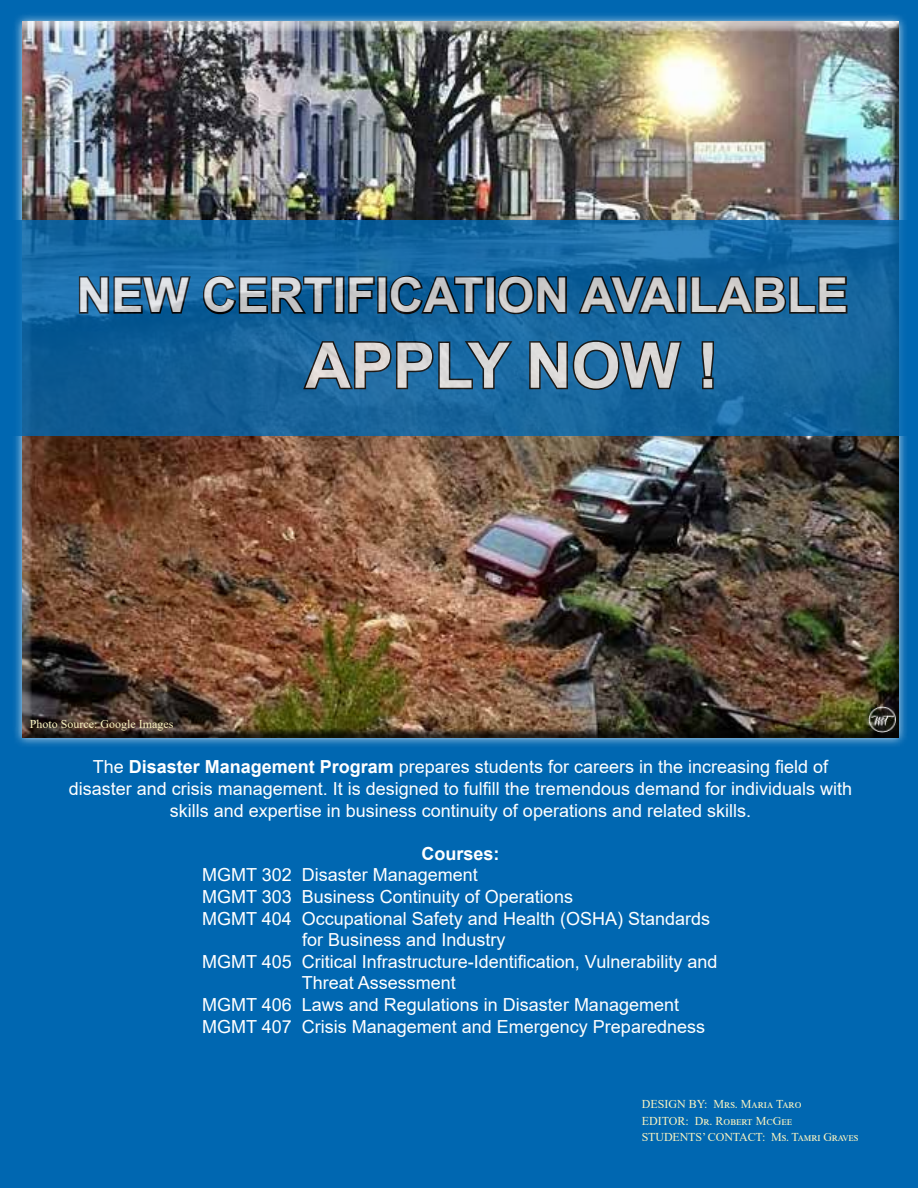
<style>
.page{position:relative;width:918px;height:1188px;background:#0067b1}
.page>*{position:absolute;margin:0;border:0;box-sizing:border-box;transform-origin:0 0}
.t1{font:700 63px "Arial";color:#efeff0}
.t2{font:700 48px "Arial";color:#efeff0}
.t3{font:18px/21.6px "Arial";color:#fff;text-align:center}
.t4{font:700 18px "Arial";color:#fff}
.t5{font:12px/16.5px "Times New Roman";color:#fbf4c1}
.s1{font-weight:700}
</style>
<div class="page">
<div style="left:12px;top:12px;width:897px;height:735px;background:#fff;opacity:.75"></div>
<div style="left:20px;top:21px;width:879px;height:717px;background:#000;opacity:.75"></div>
<svg style="left:12px;top:220px;width:897px;height:216px;background:#14659e"></svg>
<svg style="left:77px;top:275px;width:116px;height:41px;background:#194c72"></svg>
<svg style="left:201px;top:274px;width:134px;height:42px;background:#11456c"></svg>
<div style="left:335px;top:276px;width:10px;height:38px;border:3px solid #000"></div>
<svg style="left:347px;top:275px;width:29px;height:40px"></svg>
<div style="left:377px;top:276px;width:10px;height:38px;border:3px solid #000"></div>
<svg style="left:388px;top:274px;width:98px;height:42px;background:#0b4269"></svg>
<div style="left:486px;top:276px;width:10px;height:38px;border:3px solid #000"></div>
<svg style="left:496px;top:274px;width:72px;height:42px;background:#0f4164"></svg>
<svg style="left:576px;top:274px;width:103px;height:42px;background:#10446a"></svg>
<div style="left:677px;top:276px;width:10px;height:38px;border:3px solid #000"></div>
<svg style="left:689px;top:274px;width:160px;height:41px;background:#144568"></svg>
<svg style="left:301px;top:339px;width:214px;height:52px;background:#1c5780"></svg>
<svg style="left:528px;top:339px;width:156px;height:53px;background:#1a5279"></svg>
<svg style="left:700px;top:340px;width:15px;height:51px"></svg>
<img style="left:869px;top:706px;width:28px;height:27px">
<h2 class="t2" style="left:77px;top:261px;width:773px">NEW CERTIFICATION AVAILABLE</h2>
<h1 class="t1" style="left:305px;top:321px;width:415px">APPLY NOW !</h1>
<p class="t5" style="left:30px;top:715px;width:145px">Photo Source: Google Images</p>
<p class="t3" style="left:69px;top:756px;width:785px">The <span class="s1">Disaster Management Program</span> prepares students for careers in the increasing field of disaster and crisis management. It is designed to fulfill the tremendous demand for individuals with skills and expertise in business continuity of operations and related skills.</p>
<p class="t4" style="left:421px;top:841px;width:80px">Courses:</p>
<p class="t3" style="left:202px;top:864px;width:277px">MGMT 302 Disaster Management</p>
<p class="t3" style="left:202px;top:886px;width:372px">MGMT 303 Business Continuity of Operations</p>
<p class="t3" style="left:202px;top:907px;width:509px">MGMT 404 Occupational Safety and Health (OSHA) Standards</p>
<p class="t3" style="left:302px;top:929px;width:205px">for Business and Industry</p>
<p class="t3" style="left:202px;top:950px;width:517px">MGMT 405 Critical Infrastructure-Identification, Vulnerability and</p>
<p class="t3" style="left:302px;top:972px;width:156px">Threat Assessment</p>
<p class="t3" style="left:202px;top:994px;width:478px">MGMT 406 Laws and Regulations in Disaster Management</p>
<p class="t3" style="left:202px;top:1015px;width:504px">MGMT 407 Crisis Management and Emergency Preparedness</p>
<p class="t5" style="left:642px;top:1095px;width:218px">DESIGN BY: Mrs. Maria Taro<br>EDITOR: Dr. Robert McGee<br>STUDENTS’ CONTACT: Ms. Tamri Graves</p>
</div>
